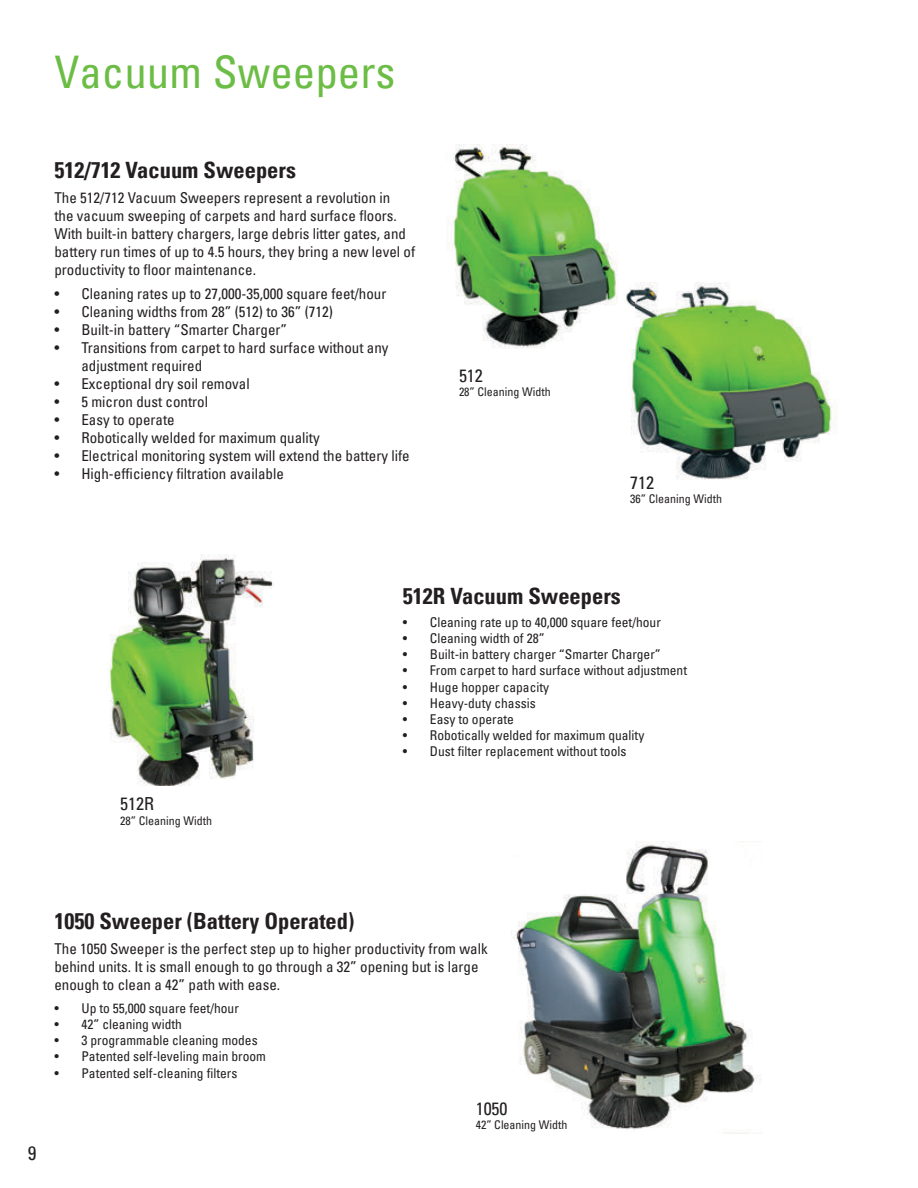
<style>
.page{position:relative;width:918px;height:1188px;background:#fff}
.page>*{position:absolute;margin:0;border:0;box-sizing:border-box;transform-origin:0 0}
.t1{font:condensed 45px "Univers LT Std";color:#6cbd45}
.t2{font:700 condensed 22.5px "Univers LT Std";color:#231f20}
.t3{font:condensed 19.5px "Univers LT Std";color:#231f20}
.t4{font:condensed 18px "Univers LT Std";color:#231f20}
.t5{font:condensed 15px/18px "Univers LT Std";color:#231f20}
.t6{font:condensed 13.5px "Univers LT Std";color:#231f20}
.t7{font:condensed 12px "Univers LT Std";color:#231f20}
</style>
<div class="page">
<img style="left:446px;top:144px;width:172px;height:204px">
<img style="left:631px;top:282px;width:207px;height:198px">
<img style="left:626px;top:282px;width:9px;height:67px">
<img style="left:110px;top:554px;width:163px;height:232px">
<img style="left:511px;top:841px;width:249px;height:293px">
<h1 class="t1" style="left:54px;top:43px;width:342px">Vacuum Sweepers</h1>
<h2 class="t2" style="left:54px;top:156px;width:243px">512/712 Vacuum Sweepers</h2>
<p class="t5" style="left:54px;top:188px;width:362px">The 512/712 Vacuum Sweepers represent a revolution in<br>the vacuum sweeping of carpets and hard surface floors.<br>With built-in battery chargers, large debris litter gates, and battery run times of up to 4.5 hours, they bring a new level of productivity to floor maintenance.</p>
<p class="t5" style="left:54px;top:285px;width:333px">• Cleaning rates up to 27,000-35,000 square feet/hour</p>
<p class="t5" style="left:54px;top:303px;width:280px">• Cleaning widths from 28” (512) to 36” (712)</p>
<p class="t5" style="left:54px;top:321px;width:234px">• Built-in battery “Smarter Charger”</p>
<p class="t5" style="left:81px;top:339px;width:309px;text-indent:-27px">• Transitions from carpet to hard surface without any adjustment required</p>
<p class="t5" style="left:54px;top:375px;width:197px">• Exceptional dry soil removal</p>
<p class="t5" style="left:54px;top:393px;width:155px">• 5 micron dust control</p>
<p class="t5" style="left:54px;top:411px;width:122px">• Easy to operate</p>
<p class="t5" style="left:54px;top:429px;width:267px">• Robotically welded for maximum quality</p>
<p class="t5" style="left:54px;top:447px;width:357px">• Electrical monitoring system will extend the battery life</p>
<p class="t5" style="left:54px;top:465px;width:231px">• High-efficiency filtration available</p>
<p class="t4" style="left:459px;top:364px;width:25px">512</p>
<p class="t7" style="left:459px;top:385px;width:93px">28” Cleaning Width</p>
<p class="t4" style="left:630px;top:471px;width:25px">712</p>
<p class="t7" style="left:630px;top:491px;width:93px">36” Cleaning Width</p>
<p class="t4" style="left:120px;top:792px;width:35px">512R</p>
<p class="t7" style="left:120px;top:813px;width:93px">28” Cleaning Width</p>
<h2 class="t2" style="left:403px;top:582px;width:219px">512R Vacuum Sweepers</h2>
<p class="t6" style="left:403px;top:613px;width:259px">• Cleaning rate up to 40,000 square feet/hour</p>
<p class="t6" style="left:403px;top:630px;width:143px">• Cleaning width of 28”</p>
<p class="t6" style="left:403px;top:646px;width:259px">• Built-in battery charger “Smarter Charger”</p>
<p class="t6" style="left:403px;top:662px;width:286px">• From carpet to hard surface without adjustment</p>
<p class="t6" style="left:403px;top:678px;width:148px">• Huge hopper capacity</p>
<p class="t6" style="left:403px;top:694px;width:134px">• Heavy-duty chassis</p>
<p class="t6" style="left:403px;top:711px;width:112px">• Easy to operate</p>
<p class="t6" style="left:403px;top:727px;width:243px">• Robotically welded for maximum quality</p>
<p class="t6" style="left:403px;top:743px;width:225px">• Dust filter replacement without tools</p>
<h3 class="t3" style="left:28px;top:1140px;width:10px">9</h3>
<h2 class="t2" style="left:54px;top:907px;width:301px">1050 Sweeper (Battery Operated)</h2>
<p class="t5" style="left:54px;top:939px;width:435px">The 1050 Sweeper is the perfect step up to higher productivity from walk behind units. It is small enough to go through a 32” opening but is large enough to clean a 42” path with ease.</p>
<p class="t6" style="left:54px;top:999px;width:186px">• Up to 55,000 square feet/hour</p>
<p class="t6" style="left:54px;top:1016px;width:129px">• 42” cleaning width</p>
<p class="t6" style="left:54px;top:1032px;width:205px">• 3 programmable cleaning modes</p>
<p class="t6" style="left:54px;top:1048px;width:213px">• Patented self-leveling main broom</p>
<p class="t6" style="left:54px;top:1064px;width:184px">• Patented self-cleaning filters</p>
<p class="t4" style="left:476px;top:1097px;width:33px">1050</p>
<p class="t7" style="left:476px;top:1117px;width:93px">42” Cleaning Width</p>
</div>
